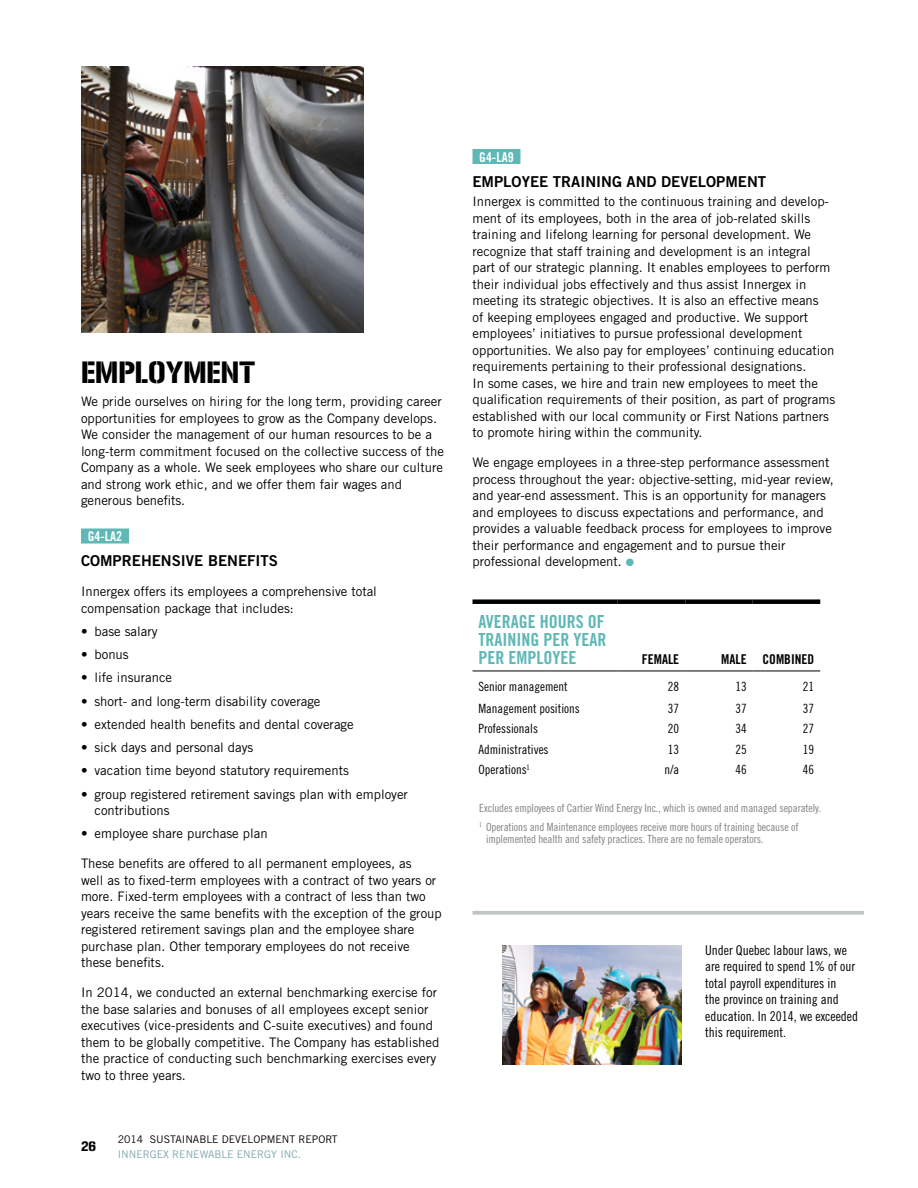
<style>
.page{position:relative;width:918px;height:1188px;background:#fff}
.page>*{position:absolute;margin:0;border:0;box-sizing:border-box;transform-origin:0 0}
.t1{font:27px "Gunplay";color:#000}
.t2{font:18px/18px "Trade Gothic LT Std Bd Cn 20";color:#5fb8b6;text-align:justify}
.t3{font:15px "Trade Gothic LT Std Bd 2";color:#000}
.t4{font:13.5px/16.5px "Trade Gothic Cond Eighteen";color:#000}
.t5{font:13.5px "Trade Gothic LT Std Bd Cn 20";color:#000}
.t6{font:13.5px "Trade Gothic Bold Cond Twenty";color:#fff}
.t7{font:13.2px/16.5px "Trade Gothic LT Std";color:#000}
.t8{font:12.75px "Trade Gothic Cond Eighteen";color:#000}
.t9{font:12px "Gunplay";color:#000}
.t10{font:11.25px/18.8px "Trade Gothic LT Std Cn 18";letter-spacing:-.01em;color:#808285}
.t11{font:10.5px "Trade Gothic LT Std";color:#000}
.t12{font:10.5px "Trade Gothic LT Std";color:#7fa8ad}
.s1{color:#5fb8b6}
</style>
<div class="page">
<div style="left:81px;top:529px;width:48px;height:15px;background:#5fb8b6"></div>
<div style="left:472px;top:149px;width:48px;height:15px;background:#5fb8b6"></div>
<div style="left:472px;top:599px;width:146px;height:5px;background:#000"></div>
<div style="left:618px;top:599px;width:67px;height:5px;background:#000"></div>
<div style="left:685px;top:599px;width:68px;height:5px;background:#000"></div>
<div style="left:753px;top:599px;width:67px;height:5px;background:#000"></div>
<hr style="left:472px;top:671px;width:146px;height:1px;background:#000">
<hr style="left:618px;top:671px;width:67px;height:1px;background:#000">
<hr style="left:685px;top:671px;width:68px;height:1px;background:#000">
<hr style="left:753px;top:671px;width:67px;height:1px;background:#000">
<img style="left:81px;top:67px;width:282px;height:266px">
<svg style="left:472px;top:911px;width:392px;height:4px;fill:#bdc6c3"></svg>
<img style="left:502px;top:945px;width:179px;height:119px">
<h1 class="t1" style="left:81px;top:357px;width:176px">EMPLOYMENT</h1>
<p class="t7" style="left:81px;top:393px;width:365px">We pride ourselves on hiring for the long term, providing career opportunities for employees to grow as the Company develops.<br>We consider the management of our human resources to be a long-term commitment focused on the collective success of the Company as a whole. We seek employees who share our culture and strong work ethic, and we offer them fair wages and generous benefits.</p>
<p class="t6" style="left:88px;top:528px;width:36px">G4-LA2</p>
<p class="t3" style="left:81px;top:551px;width:199px">COMPREHENSIVE BENEFITS</p>
<p class="t7" style="left:81px;top:583px;width:297px">Innergex offers its employees a comprehensive total compensation package that includes:</p>
<p class="t7" style="left:81px;top:623px;width:78px">• base salary</p>
<p class="t7" style="left:81px;top:646px;width:49px">• bonus</p>
<p class="t7" style="left:81px;top:669px;width:93px">• life insurance</p>
<p class="t7" style="left:81px;top:692px;width:241px">• short- and long-term disability coverage</p>
<p class="t7" style="left:81px;top:716px;width:274px">• extended health benefits and dental coverage</p>
<p class="t7" style="left:81px;top:739px;width:174px">• sick days and personal days</p>
<p class="t7" style="left:81px;top:762px;width:269px">• vacation time beyond statutory requirements</p>
<p class="t7" style="left:95px;top:785px;width:315px;text-indent:-14px">• group registered retirement savings plan with employer contributions</p>
<p class="t7" style="left:81px;top:825px;width:188px">• employee share purchase plan</p>
<p class="t7" style="left:81px;top:855px;width:362px">These benefits are offered to all permanent employees, as<br>well as to fixed-term employees with a contract of two years or more. Fixed-term employees with a contract of less than two years receive the same benefits with the exception of the group registered retirement savings plan and the employee share purchase plan. Other temporary employees do not receive these benefits.</p>
<p class="t7" style="left:81px;top:984px;width:360px">In 2014, we conducted an external benchmarking exercise for the base salaries and bonuses of all employees except senior executives (vice-presidents and C-suite executives) and found them to be globally competitive. The Company has established the practice of conducting such benchmarking exercises every two to three years.</p>
<p class="t9" style="left:81px;top:1139px;width:17px">26</p>
<p class="t11" style="left:118px;top:1133px;width:222px">2014 SUSTAINABLE DEVELOPMENT REPORT</p>
<p class="t12" style="left:118px;top:1148px;width:185px">INNERGEX RENEWABLE ENERGY INC.</p>
<p class="t6" style="left:479px;top:149px;width:36px">G4-LA9</p>
<p class="t3" style="left:472px;top:172px;width:295px">EMPLOYEE TRAINING AND DEVELOPMENT</p>
<p class="t7" style="left:472px;top:193px;width:364px">Innergex is committed to the continuous training and develop&shy;ment of its employees, both in the area of job-related skills training and lifelong learning for personal development. We recognize that staff training and development is an integral part of our strategic planning. It enables employees to perform their individual jobs effectively and thus assist Innergex in meeting its strategic objectives. It is also an effective means<br>of keeping employees engaged and productive. We support employees’ initiatives to pursue professional development opportunities. We also pay for employees’ continuing education requirements pertaining to their professional designations.<br>In some cases, we hire and train new employees to meet the qualification requirements of their position, as part of programs established with our local community or First Nations partners to promote hiring within the community.</p>
<p class="t7" style="left:472px;top:454px;width:363px">We engage employees in a three-step performance assessment process throughout the year: objective-setting, mid-year review, and year-end assessment. This is an opportunity for managers and employees to discuss expectations and performance, and provides a valuable feedback process for employees to improve their performance and engagement and to pursue their professional development. <span class="s1">●</span></p>
<h2 class="t2" style="left:478px;top:613px;width:129px">AVERAGE HOURS OF TRAINING PER YEAR PER EMPLOYEE</h2>
<p class="t5" style="left:642px;top:651px;width:39px">FEMALE</p>
<p class="t5" style="left:721px;top:651px;width:94px">MALE COMBINED</p>
<p class="t8" style="left:478px;top:679px;width:91px">Senior management</p>
<p class="t8" style="left:668px;top:679px;width:13px">28</p>
<p class="t8" style="left:735px;top:679px;width:13px">13</p>
<p class="t8" style="left:803px;top:679px;width:13px">21</p>
<p class="t8" style="left:479px;top:701px;width:103px">Management positions</p>
<p class="t8" style="left:668px;top:701px;width:13px">37</p>
<p class="t8" style="left:735px;top:701px;width:13px">37</p>
<p class="t8" style="left:803px;top:701px;width:13px">37</p>
<p class="t8" style="left:479px;top:721px;width:61px">Professionals</p>
<p class="t8" style="left:668px;top:721px;width:13px">20</p>
<p class="t8" style="left:735px;top:721px;width:13px">34</p>
<p class="t8" style="left:803px;top:721px;width:13px">27</p>
<p class="t8" style="left:479px;top:742px;width:72px">Administratives</p>
<p class="t8" style="left:668px;top:742px;width:13px">13</p>
<p class="t8" style="left:735px;top:742px;width:13px">25</p>
<p class="t8" style="left:803px;top:742px;width:13px">19</p>
<p class="t8" style="left:479px;top:762px;width:53px">Operations<sup>1</sup></p>
<p class="t8" style="left:664px;top:762px;width:16px">n/a</p>
<p class="t8" style="left:735px;top:762px;width:13px">46</p>
<p class="t8" style="left:803px;top:762px;width:13px">46</p>
<p class="t10" style="left:479px;top:799px;width:343px">Excludes employees of Cartier Wind Energy Inc., which is owned and managed separately.<br><sup>1</sup> Operations and Maintenance employees receive more hours of training because of</p>
<p class="t10" style="left:486px;top:829px;width:279px">implemented health and safety practices. There are no female operators.</p>
<p class="t4" style="left:705px;top:942px;width:154px">Under Quebec labour laws, we are required to spend 1% of our total payroll expenditures in<br>the province on training and education. In 2014, we exceeded this requirement.</p>
</div>
